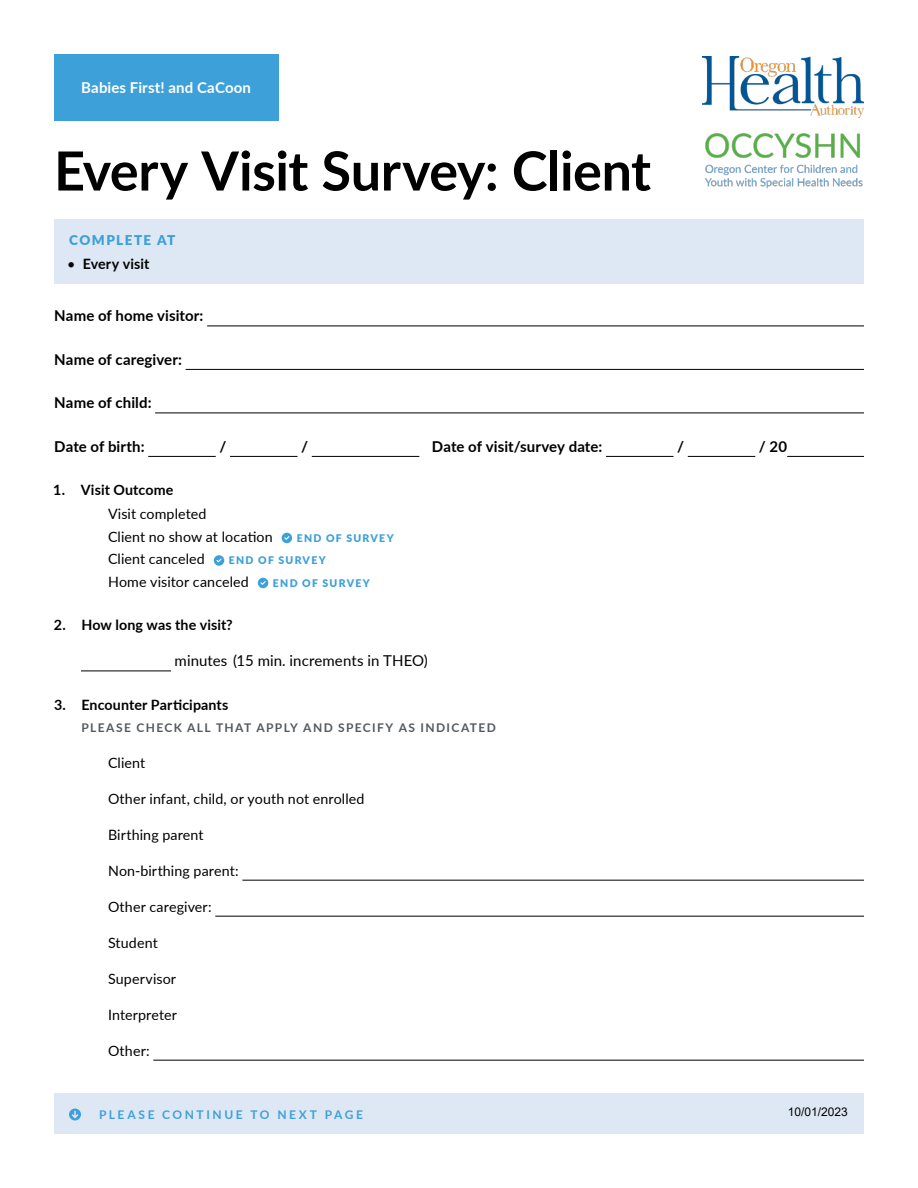
<style>
.page{position:relative;width:918px;height:1188px;background:#fff}
.page>*{position:absolute;margin:0;border:0;box-sizing:border-box;transform-origin:0 0}
.t1{font:700 54px "Lato";letter-spacing:-.01em;color:#000}
.t2{font:700 15px "Lato";letter-spacing:.005em;color:#000}
.t3{font:15px "Lato";letter-spacing:.005em;color:#000}
.t4{font:700 15px "Lato";letter-spacing:.01em;color:#fff}
.t5{font:14.25px/22.5px "Lato";letter-spacing:.01em;color:#000}
.t6{font:700 14.25px "Lato";letter-spacing:.01em;color:#000}
.t7{font:900 13.5px "Lato";letter-spacing:.1em;color:#3ea0d9}
.t8{font:700 12px "Lato";letter-spacing:.115em;color:#53595f}
.t9{font:700 12px "Lato";letter-spacing:.215em;color:#3ea0d9}
.t10{font:12px "Arial";color:#000}
.t11{font:900 10.5px "Lato";letter-spacing:.12em;color:#3ea0d9}
.s1{font-weight:400}
</style>
<div class="page">
<div style="left:54px;top:1094px;width:810px;height:40px;background:#dee8f4"></div>
<svg style="left:69px;top:1108px;width:12px;height:12px"></svg>
<hr style="left:207px;top:326px;width:657px;height:1px;background:#000">
<hr style="left:186px;top:369px;width:678px;height:1px;background:#000">
<hr style="left:155px;top:413px;width:709px;height:1px;background:#000">
<hr style="left:148px;top:456px;width:68px;height:1px;background:#000">
<hr style="left:230px;top:456px;width:68px;height:1px;background:#000">
<hr style="left:312px;top:456px;width:107px;height:1px;background:#000">
<hr style="left:606px;top:456px;width:68px;height:1px;background:#000">
<hr style="left:688px;top:456px;width:67px;height:1px;background:#000">
<hr style="left:787px;top:456px;width:77px;height:1px;background:#000">
<hr style="left:81px;top:671px;width:90px;height:1px;background:#000">
<hr style="left:242px;top:880px;width:622px;height:1px;background:#000">
<hr style="left:215px;top:916px;width:649px;height:1px;background:#000">
<hr style="left:153px;top:1060px;width:711px;height:1px;background:#000">
<div style="left:54px;top:219px;width:810px;height:65px;background:#dee8f4"></div>
<svg style="left:282px;top:533px;width:10px;height:10px"></svg>
<svg style="left:214px;top:555px;width:10px;height:11px"></svg>
<svg style="left:258px;top:578px;width:10px;height:10px"></svg>
<div style="left:54px;top:54px;width:225px;height:66px;background:#3ea0d9"></div>
<img style="left:705px;top:133px;width:158px;height:56px">
<img style="left:703px;top:57px;width:161px;height:60px">
<p class="t4" style="left:81px;top:77px;width:171px">Babies First! and CaCoon</p>
<h1 class="t1" style="left:54px;top:131px;width:599px">Every Visit Survey: Client</h1>
<p class="t7" style="left:69px;top:230px;width:108px">COMPLETE AT</p>
<p class="t6" style="left:67px;top:253px;width:84px"><span class="s1">•</span> Every visit</p>
<p class="t2" style="left:54px;top:305px;width:151px">Name of home visitor:</p>
<p class="t2" style="left:54px;top:348px;width:129px">Name of caregiver:</p>
<p class="t2" style="left:54px;top:392px;width:99px">Name of child:</p>
<p class="t2" style="left:54px;top:435px;width:92px">Date of birth:</p>
<p class="t2" style="left:219px;top:435px;width:8px">/</p>
<p class="t2" style="left:301px;top:435px;width:8px">/</p>
<p class="t2" style="left:432px;top:435px;width:172px">Date of visit/survey date:</p>
<p class="t2" style="left:677px;top:435px;width:8px">/</p>
<p class="t2" style="left:759px;top:435px;width:30px">/ 20</p>
<p class="t6" style="left:53px;top:480px;width:122px">1. Visit Outcome</p>
<p class="t5" style="left:108px;top:502px;width:166px">Visit completed<br>Client no show at location</p>
<p class="t11" style="left:297px;top:530px;width:98px">END OF SURVEY</p>
<p class="t5" style="left:108px;top:547px;width:98px">Client canceled</p>
<p class="t11" style="left:229px;top:553px;width:98px">END OF SURVEY</p>
<p class="t5" style="left:108px;top:570px;width:142px">Home visitor canceled</p>
<p class="t11" style="left:273px;top:575px;width:98px">END OF SURVEY</p>
<p class="t6" style="left:54px;top:615px;width:180px">2. How long was the visit?</p>
<p class="t3" style="left:175px;top:650px;width:255px">minutes (15 min. increments in THEO)</p>
<p class="t6" style="left:54px;top:694px;width:176px">3. Encounter Participants</p>
<p class="t8" style="left:82px;top:718px;width:416px">PLEASE CHECK ALL THAT APPLY AND SPECIFY AS INDICATED</p>
<p class="t5" style="left:108px;top:751px;width:39px">Client</p>
<p class="t5" style="left:108px;top:787px;width:258px">Other infant, child, or youth not enrolled</p>
<p class="t5" style="left:108px;top:823px;width:97px">Birthing parent</p>
<p class="t5" style="left:108px;top:859px;width:132px">Non-birthing parent:</p>
<p class="t5" style="left:108px;top:895px;width:105px">Other caregiver:</p>
<p class="t5" style="left:108px;top:931px;width:51px">Student</p>
<p class="t5" style="left:108px;top:967px;width:70px">Supervisor</p>
<p class="t5" style="left:108px;top:1003px;width:71px">Interpreter</p>
<p class="t5" style="left:108px;top:1039px;width:43px">Other:</p>
<p class="t9" style="left:99px;top:1106px;width:266px">PLEASE CONTINUE TO NEXT PAGE</p>
<p class="t10" style="left:788px;top:1104px;width:62px">10/01/2023</p>
</div>
